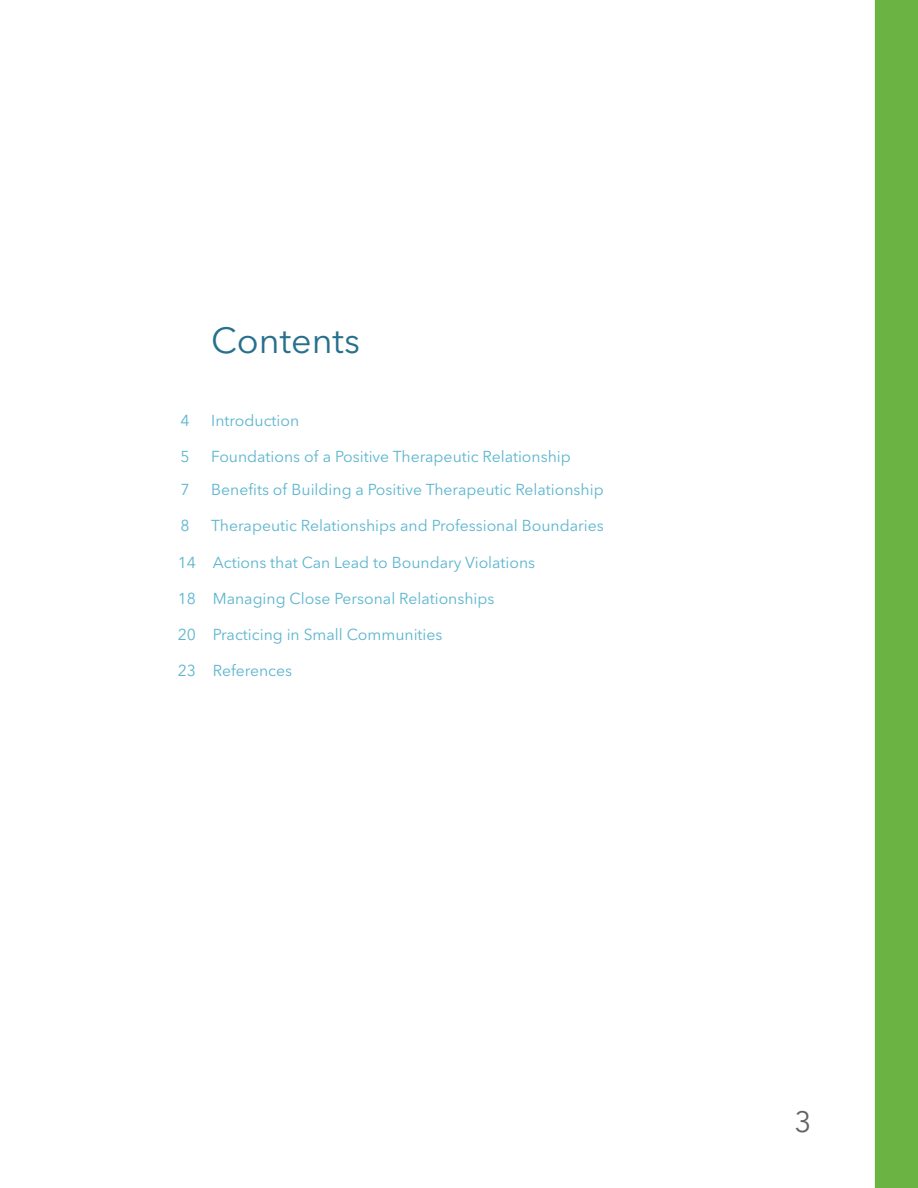
<style>
.page{position:relative;width:918px;height:1188px;background:#fff}
.page>*{position:absolute;margin:0;border:0;box-sizing:border-box;transform-origin:0 0}
.main{font:36px "Avenir Next LT Pro";color:#26708d}
.t1{font:29.25px "Avenir Next LT Pro";color:#636366}
.main-2{font:15.75px "Avenir Next LT Pro";color:#5cb5ce}
</style>
<div class="page">
<div style="left:875px;top:0;width:43px;height:1188px;background:#6bb444"></div>
<p class="main" style="left:211px;top:319px;width:150px">Contents</p>
<p class="main-2" style="left:181px;top:411px;width:11px">4</p>
<p class="main-2" style="left:211px;top:411px;width:90px">Introduction</p>
<p class="main-2" style="left:181px;top:447px;width:11px">5</p>
<p class="main-2" style="left:211px;top:447px;width:361px">Foundations of a Positive Therapeutic Relationship</p>
<p class="main-2" style="left:181px;top:481px;width:11px">7</p>
<p class="main-2" style="left:211px;top:481px;width:394px">Benefits of Building a Positive Therapeutic Relationship</p>
<p class="main-2" style="left:181px;top:517px;width:11px">8</p>
<p class="main-2" style="left:211px;top:517px;width:394px">Therapeutic Relationships and Professional Boundaries</p>
<p class="main-2" style="left:178px;top:553px;width:359px">14 Actions that Can Lead to Boundary Violations</p>
<p class="main-2" style="left:178px;top:589px;width:318px">18 Managing Close Personal Relationships</p>
<p class="main-2" style="left:178px;top:625px;width:266px">20 Practicing in Small Communities</p>
<p class="main-2" style="left:178px;top:661px;width:116px">23 References</p>
<h2 class="t1" style="left:795px;top:1105px;width:18px">3</h2>
</div>
